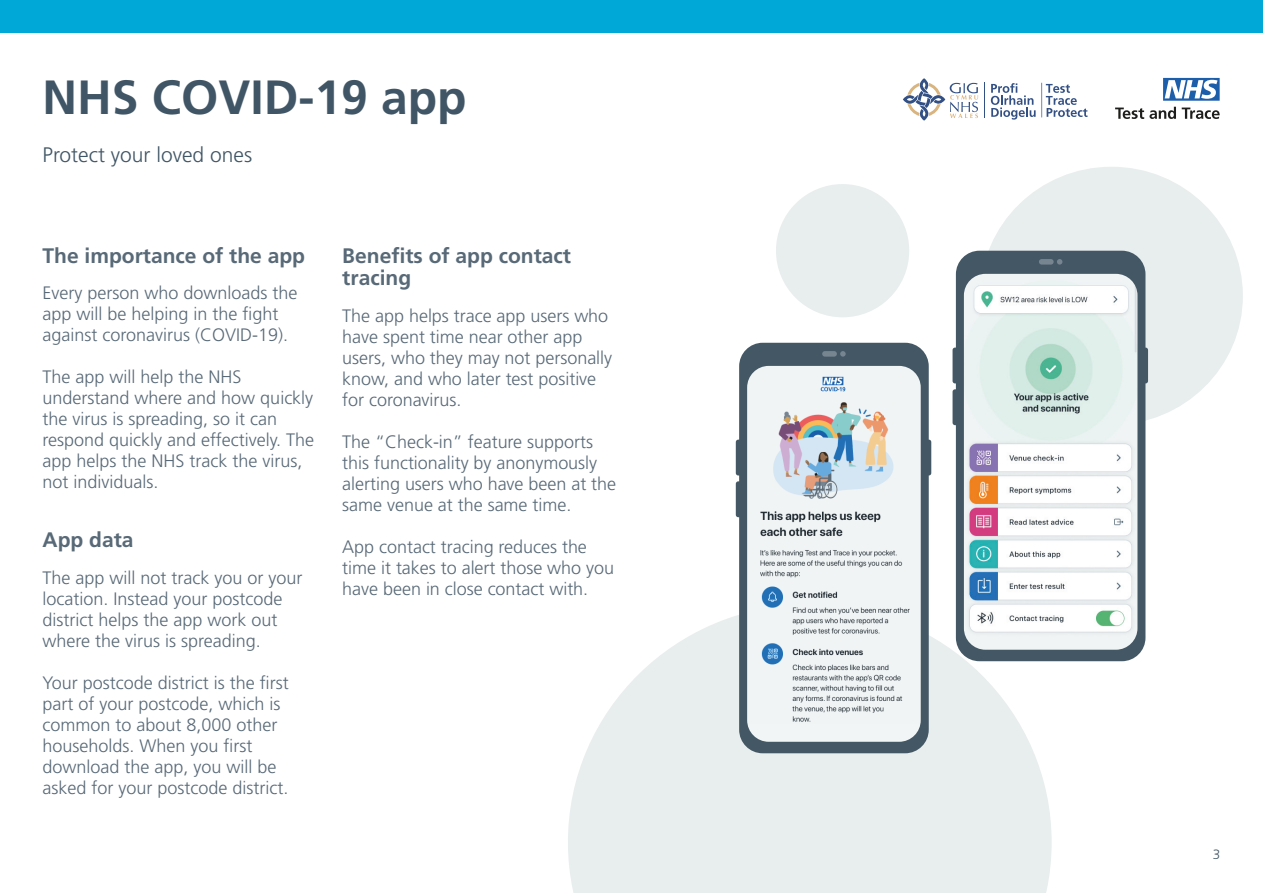
<style>
.page{position:relative;width:1263px;height:893px;background:#fff}
.page>*{position:absolute;margin:0;border:0;box-sizing:border-box;transform-origin:0 0}
.Page_title{font:700 48px "Frutiger";color:#405565}
.Text_title{font:700 21px/22.5px "Frutiger";color:#586977}
.Page_Subtitle{font:300 21px "Frutiger";color:#405565}
.Text{font:300 18px/21px "Frutiger";color:#586977}
.t1{font:300 13.5px "Frutiger";color:#405565}
</style>
<div class="page">
<svg style="left:1163px;top:78px;width:57px;height:23px"></svg>
<svg style="left:1115px;top:107px;width:61px;height:12px"></svg>
<svg style="left:1182px;top:108px;width:38px;height:11px"></svg>
<div style="left:0;top:0;width:1263px;height:32px;background:#00a8d7"></div>
<hr style="left:1041px;top:83px;width:1px;height:34px;background:#325084">
<svg style="left:991px;top:83px;width:44px;height:37px"></svg>
<svg style="left:1046px;top:84px;width:41px;height:33px"></svg>
<hr style="left:984px;top:83px;width:1px;height:35px;background:#325084">
<svg style="left:903px;top:78px;width:75px;height:43px"></svg>
<div style="left:776px;top:184px;width:133px;height:133px;background:#e8edee;border-radius:50%"></div>
<div style="left:980px;top:167px;width:263px;height:258px;background:#e8edee;border-radius:50%"></div>
<svg style="left:568px;top:616px;width:484px;height:277px;fill:#e8edee"></svg>
<svg style="left:952px;top:251px;width:196px;height:410px"></svg>
<svg style="left:1057px;top:259px;width:5px;height:6px"></svg>
<div style="left:1039px;top:259px;width:15px;height:6px;background:#778591;border-radius:3px"></div>
<svg style="left:736px;top:343px;width:195px;height:410px;fill:#f0f4f5"></svg>
<svg style="left:840px;top:351px;width:6px;height:6px"></svg>
<div style="left:822px;top:351px;width:15px;height:6px;background:#778591;border-radius:3px"></div>
<p class="Page_title" style="left:43px;top:69px;width:426px">NHS COVID-19 app</p>
<p class="Page_Subtitle" style="left:43px;top:142px;width:211px">Protect your loved ones</p>
<p class="Text_title" style="left:43px;top:244px;width:264px">The importance of the app</p>
<p class="Text" style="left:43px;top:283px;width:257px">Every person who downloads the app will be helping in the fight against coronavirus (COVID-19).</p>
<p class="Text" style="left:43px;top:367px;width:273px">The app will help the NHS understand where and how quickly the virus is spreading, so it can respond quickly and effectively. The app helps the NHS track the virus, not individuals.</p>
<p class="Text_title" style="left:43px;top:529px;width:93px">App data</p>
<p class="Text" style="left:43px;top:567px;width:262px">The app will not track you or your location. Instead your postcode district helps the app work out where the virus is spreading.</p>
<p class="Text" style="left:43px;top:672px;width:248px">Your postcode district is the first part of your postcode, which is common to about 8,000 other households. When you first download the app, you will be asked for your postcode district.</p>
<p class="Text_title" style="left:342px;top:244px;width:230px">Benefits of app contact tracing</p>
<p class="Text" style="left:342px;top:305px;width:271px">The app helps trace app users who have spent time near other app users, who they may not personally know, and who later test positive for coronavirus.</p>
<p class="Text" style="left:342px;top:431px;width:275px">The “Check-in” feature supports this functionality by anonymously alerting users who have been at the same venue at the same time.</p>
<p class="Text" style="left:342px;top:536px;width:273px">App contact tracing reduces the time it takes to alert those who you have been in close contact with.</p>
<p class="t1" style="left:1213px;top:847px;width:9px">3</p>
</div>
